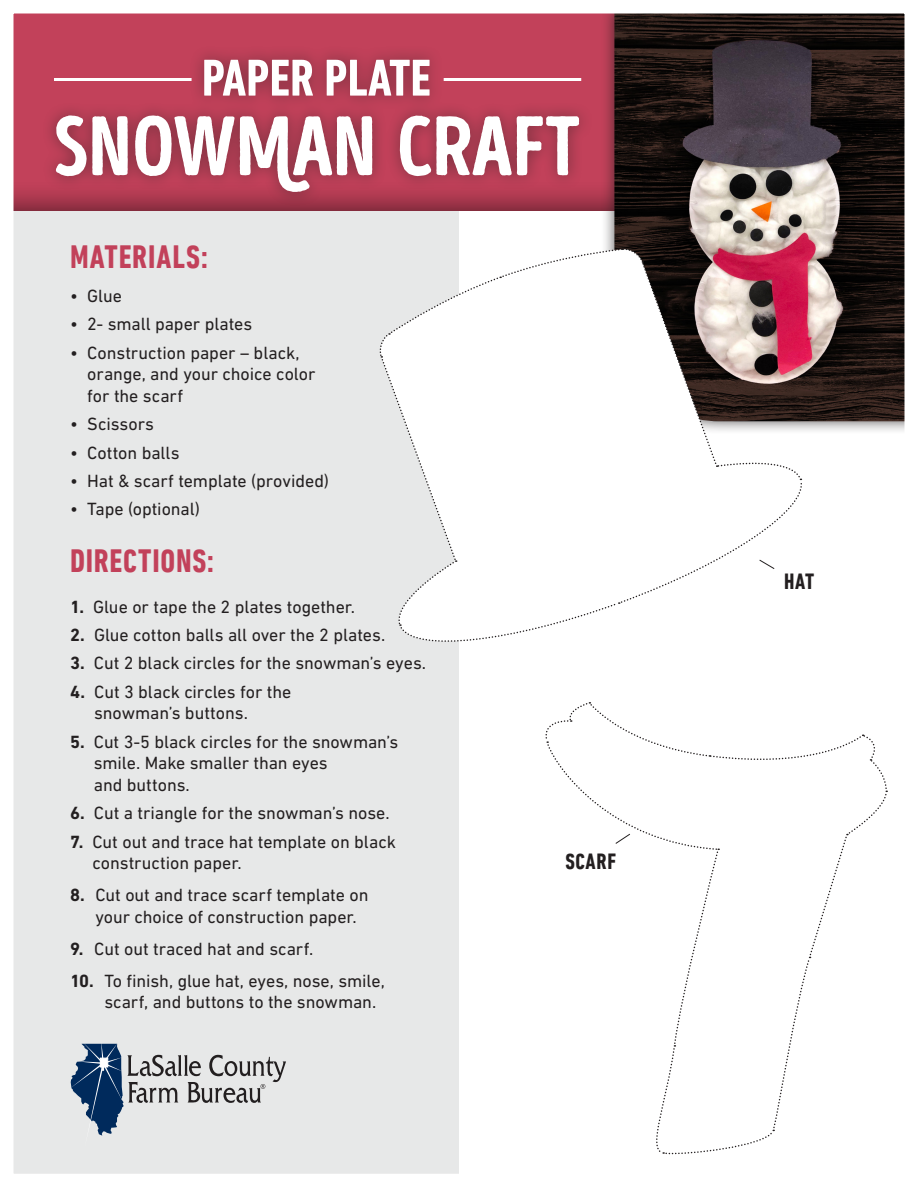
<style>
.page{position:relative;width:918px;height:1188px;background:#fff}
.page>*{position:absolute;margin:0;border:0;box-sizing:border-box;transform-origin:0 0}
.t1{font:84px "Intro Head HUC Base";color:#fff}
.t2{font:700 condensed 52.65px "DIN Next LT Pro";color:#fff}
.t3{font:700 condensed 33px "DIN Next LT Pro";letter-spacing:.025em;color:#c2415a}
.t4{font:700 condensed 22.5px "DIN Next LT Pro";letter-spacing:.03em;color:#231f20}
.t5{font:18px/21.6px "DIN Next LT Pro";letter-spacing:-.005em;color:#231f20}
.s1{font-weight:700}
</style>
<div class="page">
<div style="left:0;top:154px;width:459px;height:1023px;background:#e7e8e8"></div>
<div style="left:0;top:0;width:918px;height:211px;background:#231f20;opacity:.75"></div>
<div style="left:601px;top:0;width:317px;height:435px;background:#231f20;opacity:.75"></div>
<img style="left:614px;top:15px;width:289px;height:406px">
<div style="left:41px;top:44px;width:552px;height:162px;background:#231f20;opacity:.45"></div>
<svg style="left:70px;top:1043px;width:216px;height:93px"></svg>
<svg style="left:379px;top:248px;width:429px;height:394px"></svg>
<svg style="left:545px;top:702px;width:343px;height:453px"></svg>
<div style="left:0;top:0;width:918px;height:1187px;border:14px solid #fff"></div>
<hr style="left:54px;top:78px;width:138px;height:3px;background:#fff">
<hr style="left:444px;top:78px;width:137px;height:3px;background:#fff">
<p class="t2" style="left:202px;top:48px;width:231px">PAPER PLATE</p>
<p class="t1" style="left:53px;top:96px;width:528px">SnowMan Craft</p>
<p class="t3" style="left:70px;top:238px;width:139px">MATERIALS:</p>
<p class="t5" style="left:70px;top:285px;width:53px">• Glue</p>
<p class="t5" style="left:70px;top:313px;width:184px">• 2- small paper plates</p>
<p class="t5" style="left:87px;top:342px;width:230px;text-indent:-17px">• Construction paper – black, orange, and your choice color for the scarf</p>
<p class="t5" style="left:70px;top:413px;width:85px">• Scissors</p>
<p class="t5" style="left:70px;top:442px;width:111px">• Cotton balls</p>
<p class="t5" style="left:70px;top:470px;width:260px">• Hat &amp; scarf template (provided)</p>
<p class="t5" style="left:70px;top:498px;width:131px">• Tape (optional)</p>
<p class="t3" style="left:70px;top:543px;width:146px">DIRECTIONS:</p>
<p class="t5" style="left:70px;top:596px;width:286px"><span class="s1">1.</span> Glue or tape the 2 plates together.</p>
<p class="t5" style="left:70px;top:624px;width:317px"><span class="s1">2.</span> Glue cotton balls all over the 2 plates.</p>
<p class="t5" style="left:70px;top:652px;width:358px"><span class="s1">3.</span> Cut 2 black circles for the snowman’s eyes.</p>
<p class="t5" style="left:94px;top:681px;width:199px;text-indent:-24px"><span class="s1">4.</span> Cut 3 black circles for the snowman’s buttons.</p>
<p class="t5" style="left:94px;top:731px;width:306px;text-indent:-24px"><span class="s1">5.</span> Cut 3-5 black circles for the snowman’s smile. Make smaller than eyes<br>and buttons.</p>
<p class="t5" style="left:70px;top:802px;width:321px"><span class="s1">6.</span> Cut a triangle for the snowman’s nose.</p>
<p class="t5" style="left:92px;top:830px;width:305px;text-indent:-22px"><span class="s1">7.</span> Cut out and trace hat template on black construction paper.</p>
<p class="t5" style="left:95px;top:884px;width:275px;text-indent:-25px"><span class="s1">8.</span> Cut out and trace scarf template on your choice of construction paper.</p>
<p class="t5" style="left:70px;top:938px;width:245px"><span class="s1">9.</span> Cut out traced hat and scarf.</p>
<p class="t5" style="left:104px;top:970px;width:282px;text-indent:-34px"><span class="s1">10.</span> To finish, glue hat, eyes, nose, smile, scarf, and buttons to the snowman.</p>
<p class="t4" style="left:565px;top:849px;width:52px">SCARF</p>
<p class="t4" style="left:784px;top:569px;width:32px">HAT</p>
</div>
